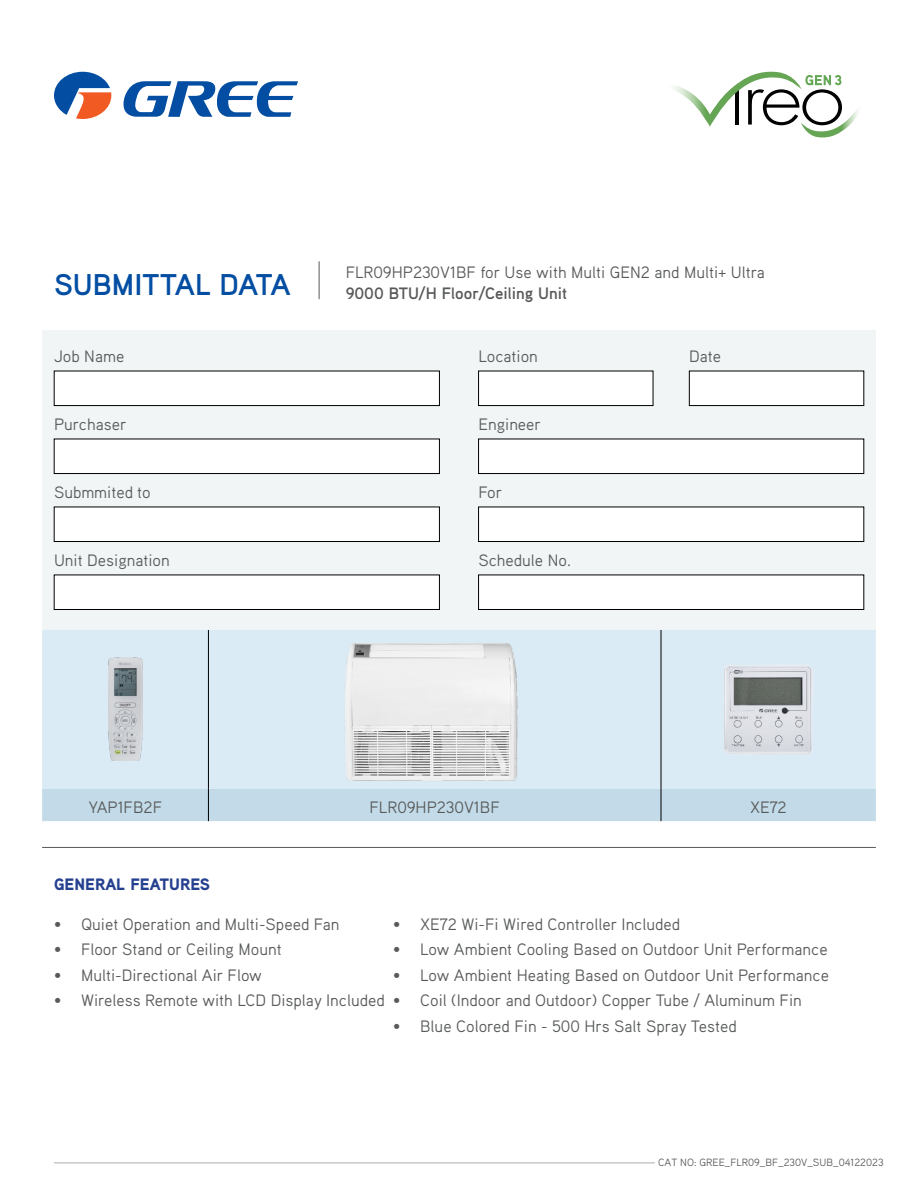
<style>
.page{position:relative;width:918px;height:1188px;background:#fff}
.page>*{position:absolute;margin:0;border:0;box-sizing:border-box;transform-origin:0 0}
.t1{font:700 30px "Aaux Pro";color:#034ea2}
.t2{font:16.5px "Aaux Pro";color:#585a5b}
.t3{font:700 16.5px "Aaux Pro";color:#58595b}
.t4{font:900 16.5px "Aaux Pro";color:#25408f}
.t5{font:10.5px "Aaux Pro";color:#585a5b}
</style>
<div class="page">
<div style="left:42px;top:330px;width:834px;height:300px;background:#f2f5f5"></div>
<svg style="left:54px;top:72px;width:57px;height:47px"></svg>
<svg style="left:123px;top:81px;width:175px;height:36px"></svg>
<svg style="left:803px;top:109px;width:55px;height:29px"></svg>
<svg style="left:674px;top:72px;width:168px;height:55px"></svg>
<hr style="left:42px;top:847px;width:834px;height:1px;background:#58595b">
<div style="left:54px;top:371px;width:385px;height:35px;background:#fff"></div>
<div style="left:54px;top:371px;width:386px;height:35px;border:1px solid #000"></div>
<div style="left:479px;top:371px;width:174px;height:35px;background:#fff"></div>
<div style="left:478px;top:371px;width:175px;height:35px;border:1px solid #000"></div>
<div style="left:689px;top:371px;width:175px;height:35px;background:#fff"></div>
<div style="left:689px;top:371px;width:175px;height:35px;border:1px solid #000"></div>
<div style="left:54px;top:507px;width:385px;height:35px;background:#fff"></div>
<div style="left:54px;top:507px;width:386px;height:35px;border:1px solid #000"></div>
<div style="left:479px;top:507px;width:385px;height:35px;background:#fff"></div>
<div style="left:478px;top:507px;width:386px;height:35px;border:1px solid #000"></div>
<div style="left:54px;top:439px;width:385px;height:35px;background:#fff"></div>
<div style="left:54px;top:439px;width:386px;height:35px;border:1px solid #000"></div>
<div style="left:479px;top:439px;width:385px;height:35px;background:#fff"></div>
<div style="left:478px;top:439px;width:386px;height:35px;border:1px solid #000"></div>
<div style="left:54px;top:575px;width:385px;height:34px;background:#fff"></div>
<div style="left:54px;top:575px;width:386px;height:35px;border:1px solid #000"></div>
<div style="left:479px;top:575px;width:385px;height:34px;background:#fff"></div>
<div style="left:478px;top:575px;width:386px;height:35px;border:1px solid #000"></div>
<hr style="left:319px;top:261px;width:1px;height:38px;background:#58595b">
<div style="left:42px;top:630px;width:834px;height:159px;background:#daebf5"></div>
<div style="left:42px;top:789px;width:834px;height:32px;background:#c3dbe8"></div>
<hr style="left:208px;top:630px;width:1px;height:159px;background:#000">
<hr style="left:661px;top:630px;width:1px;height:159px;background:#000">
<hr style="left:208px;top:789px;width:1px;height:32px;background:#000">
<hr style="left:661px;top:789px;width:1px;height:32px;background:#000">
<img style="left:108px;top:658px;width:34px;height:103px">
<img style="left:344px;top:635px;width:177px;height:152px">
<img style="left:723px;top:665px;width:91px;height:89px">
<hr style="left:54px;top:1163px;width:601px;height:1px;background:#58585a">
<h1 class="t1" style="left:54px;top:265px;width:238px">SUBMITTAL DATA</h1>
<p class="t2" style="left:346px;top:261px;width:421px">FLR09HP230V1BF for Use with Multi GEN2 and Multi+ Ultra</p>
<p class="t3" style="left:346px;top:283px;width:223px">9000 BTU/H Floor/Ceiling Unit</p>
<p class="t2" style="left:54px;top:346px;width:72px">Job Name</p>
<p class="t2" style="left:478px;top:346px;width:61px">Location</p>
<p class="t2" style="left:689px;top:346px;width:34px">Date</p>
<p class="t2" style="left:54px;top:414px;width:74px">Purchaser</p>
<p class="t2" style="left:478px;top:414px;width:64px">Engineer</p>
<p class="t2" style="left:54px;top:482px;width:98px">Submmited to</p>
<p class="t2" style="left:478px;top:482px;width:26px">For</p>
<p class="t2" style="left:54px;top:550px;width:117px">Unit Designation</p>
<p class="t2" style="left:478px;top:550px;width:94px">Schedule No.</p>
<p class="t2" style="left:88px;top:797px;width:75px">YAP1FB2F</p>
<p class="t2" style="left:370px;top:797px;width:132px">FLR09HP230V1BF</p>
<p class="t2" style="left:750px;top:797px;width:38px">XE72</p>
<p class="t4" style="left:54px;top:874px;width:158px">GENERAL FEATURES</p>
<p class="t2" style="left:54px;top:914px;width:287px">• Quiet Operation and Multi-Speed Fan</p>
<p class="t2" style="left:54px;top:939px;width:229px">• Floor Stand or Ceiling Mount</p>
<p class="t2" style="left:54px;top:965px;width:209px">• Multi-Directional Air Flow</p>
<p class="t2" style="left:54px;top:990px;width:332px">• Wireless Remote with LCD Display Included</p>
<p class="t2" style="left:393px;top:914px;width:289px">• XE72 Wi-Fi Wired Controller Included</p>
<p class="t2" style="left:393px;top:939px;width:436px">• Low Ambient Cooling Based on Outdoor Unit Performance</p>
<p class="t2" style="left:393px;top:965px;width:437px">• Low Ambient Heating Based on Outdoor Unit Performance</p>
<p class="t2" style="left:393px;top:990px;width:410px">• Coil (Indoor and Outdoor) Copper Tube / Aluminum Fin</p>
<p class="t2" style="left:393px;top:1016px;width:345px">• Blue Colored Fin - 500 Hrs Salt Spray Tested</p>
<p class="t5" style="left:658px;top:1156px;width:227px">CAT NO: GREE_FLR09_BF_230V_SUB_04122023</p>
</div>
